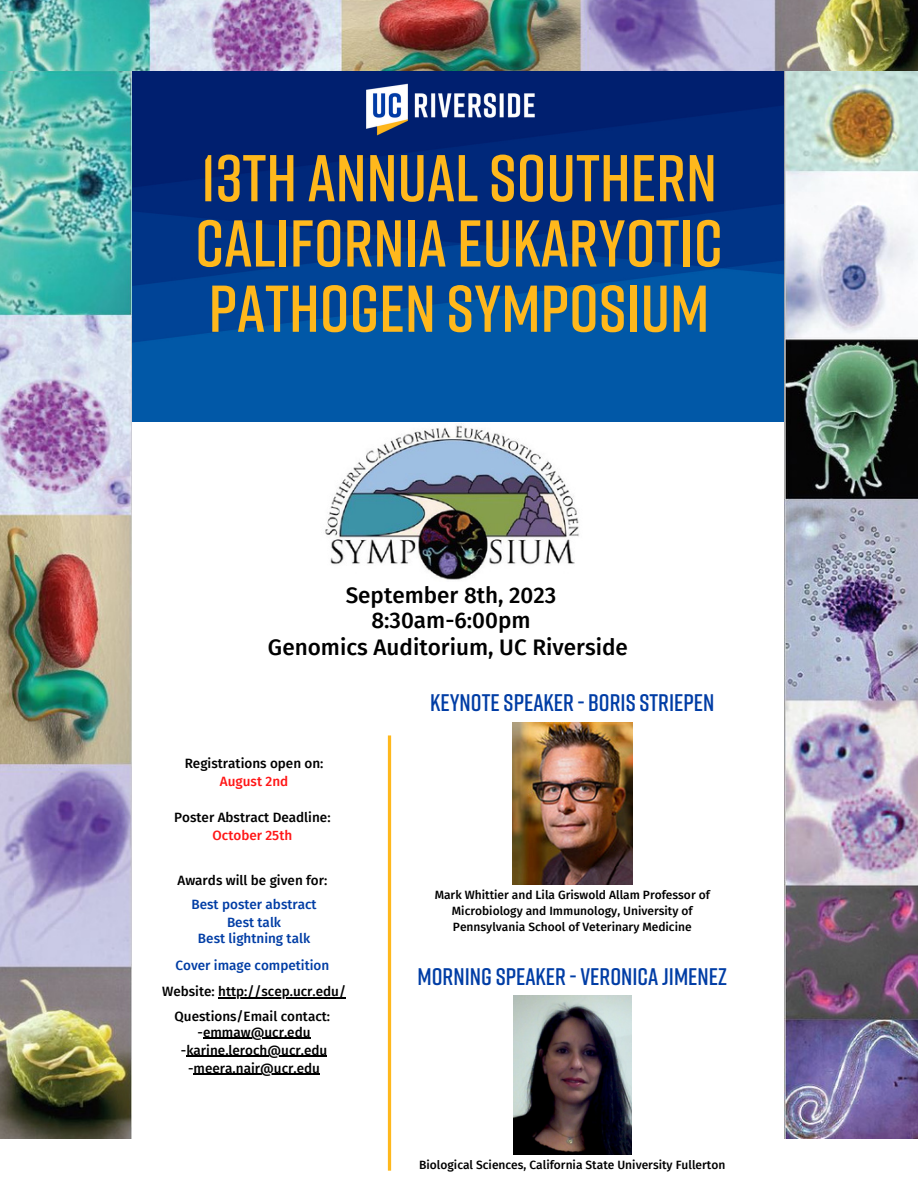
<style>
.page{position:relative;width:918px;height:1188px;background:#fff}
.page>*{position:absolute;margin:0;border:0;box-sizing:border-box;transform-origin:0 0}
.t1{font:600 66px/65.2px "Rift";color:#ffb81c;text-align:justify}
.t2{font:600 24px "Rift";color:#003da5}
.t3{font:500 22.5px "Fira Sans";color:#000}
.t4{font:500 13.5px "Fira Sans";color:#000}
.t5{font:500 13.5px "Fira Sans";color:#003da5}
.t6{font:500 13.5px "Fira Sans";color:#ff1616}
.t7{font:500 12px/16px "Fira Sans";color:#000;text-align:center}
</style>
<div class="page">
<img style="left:132px;top:71px;width:652px;height:350px">
<svg style="left:388px;top:735px;width:3px;height:436px"></svg>
<img style="left:359px;top:83px;width:184px;height:54px">
<img style="left:325px;top:425px;width:254px;height:155px">
<img style="left:784px;top:71px;width:134px;height:1067px">
<img style="left:0;top:71px;width:132px;height:1067px">
<hr style="left:218px;top:997px;width:128px;height:1px;background:#000">
<hr style="left:203px;top:1038px;width:108px;height:1px;background:#000">
<hr style="left:186px;top:1056px;width:141px;height:1px;background:#000">
<hr style="left:194px;top:1074px;width:126px;height:1px;background:#000">
<img style="left:0;top:0;width:918px;height:71px">
<img style="left:512px;top:722px;width:120px;height:162px">
<img style="left:513px;top:996px;width:119px;height:158px">
<p class="t1" style="left:195px;top:144px;width:529px">13TH ANNUAL SOUTHERN CALIFORNIA EUKARYOTIC PATHOGEN SYMPOSIUM</p>
<p class="t3" style="left:346px;top:582px;width:212px">September 8th, 2023</p>
<p class="t3" style="left:371px;top:607px;width:161px">8:30am-6:00pm</p>
<p class="t3" style="left:268px;top:634px;width:362px">Genomics Auditorium, UC Riverside</p>
<p class="t4" style="left:185px;top:755px;width:140px">Registrations open on:</p>
<p class="t6" style="left:220px;top:773px;width:70px">August 2nd</p>
<p class="t4" style="left:174px;top:809px;width:158px">Poster Abstract Deadline:</p>
<p class="t6" style="left:213px;top:827px;width:81px">October 25th</p>
<p class="t4" style="left:178px;top:872px;width:151px">Awards will be given for:</p>
<p class="t5" style="left:192px;top:897px;width:127px">Best poster abstract</p>
<p class="t5" style="left:227px;top:915px;width:56px">Best talk</p>
<p class="t5" style="left:198px;top:931px;width:114px">Best lightning talk</p>
<p class="t5" style="left:175px;top:958px;width:155px">Cover image competition</p>
<p class="t4" style="left:162px;top:983px;width:186px">Website: http://scep.ucr.edu/</p>
<p class="t4" style="left:175px;top:1008px;width:157px">Questions/Email contact:</p>
<p class="t4" style="left:198px;top:1024px;width:114px">-emmaw@ucr.edu</p>
<p class="t4" style="left:181px;top:1042px;width:148px">-karine.leroch@ucr.edu</p>
<p class="t4" style="left:188px;top:1060px;width:133px">-meera.nair@ucr.edu</p>
<p class="t2" style="left:430px;top:687px;width:286px">KEYNOTE SPEAKER - BORIS STRIEPEN</p>
<p class="t7" style="left:435px;top:887px;width:277px">Mark Whittier and Lila Griswold Allam Professor of<br>Microbiology and Immunology, University of<br>Pennsylvania School of Veterinary Medicine</p>
<p class="t2" style="left:418px;top:961px;width:311px">MORNING SPEAKER - VERONICA JIMENEZ</p>
<p class="t7" style="left:419px;top:1157px;width:308px">Biological Sciences, California State University Fullerton</p>
</div>
